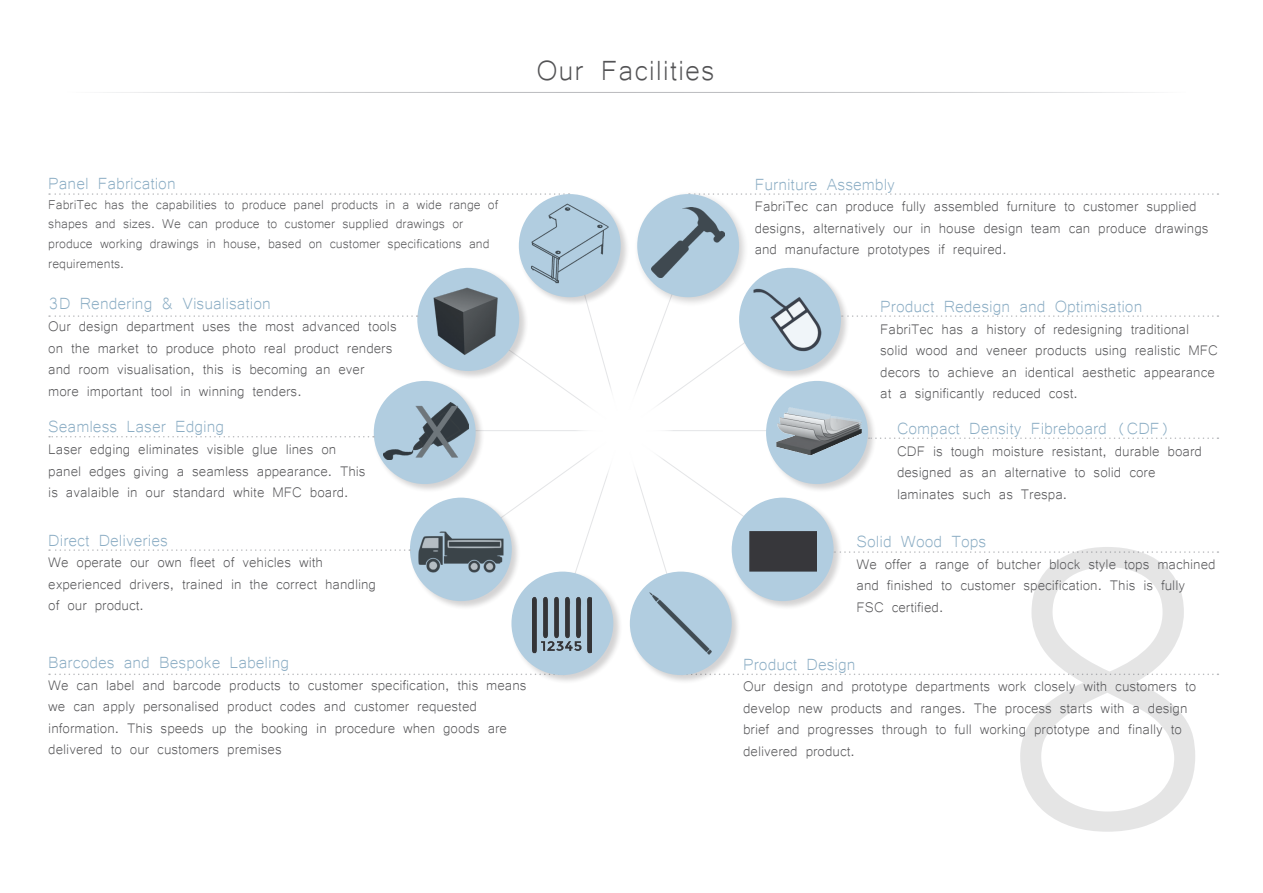
<style>
.page{position:relative;width:1263px;height:893px;background:#fff}
.page>*{position:absolute;margin:0;border:0;box-sizing:border-box;transform-origin:0 0}
.t1{font:517.5px "Microsoft Yi Baiti";color:#535355;scale:1.04 1}
.t2{font:36px "Microsoft Yi Baiti";letter-spacing:.025em;color:#535355}
.t3{font:21px "Microsoft Yi Baiti";color:#8badc4}
.t4{font:18px/21.6px "Microsoft Yi Baiti";color:#535355}
.t5{font:16.5px/19.8px "Microsoft Yi Baiti";color:#535355}
</style>
<div class="page">
<svg style="left:49px;top:193px;width:469px;height:2px"></svg>
<svg style="left:750px;top:193px;width:468px;height:2px"></svg>
<svg style="left:49px;top:674px;width:460px;height:1px"></svg>
<svg style="left:742px;top:674px;width:476px;height:1px"></svg>
<div style="left:373px;top:380px;width:112px;height:114px;background:#231f20;opacity:.2"></div>
<div style="left:374px;top:381px;width:102px;height:103px;background:#b1cde0;border-radius:50%"></div>
<div style="left:765px;top:380px;width:112px;height:114px;background:#231f20;opacity:.2"></div>
<div style="left:766px;top:381px;width:102px;height:103px;background:#b1cde0;border-radius:50%"></div>
<svg style="left:448px;top:347px;width:363px;height:161px"></svg>
<div style="left:409px;top:497px;width:112px;height:113px;background:#231f20;opacity:.2"></div>
<div style="left:410px;top:498px;width:102px;height:103px;background:#b1cde0;border-radius:50%"></div>
<div style="left:731px;top:497px;width:112px;height:113px;background:#231f20;opacity:.2"></div>
<div style="left:732px;top:498px;width:101px;height:103px;background:#b1cde0;border-radius:50%"></div>
<div style="left:511px;top:571px;width:111px;height:113px;background:#231f20;opacity:.2"></div>
<div style="left:511px;top:572px;width:102px;height:103px;background:#b1cde0;border-radius:50%"></div>
<div style="left:629px;top:571px;width:112px;height:113px;background:#231f20;opacity:.2"></div>
<div style="left:630px;top:572px;width:102px;height:103px;background:#b1cde0;border-radius:50%"></div>
<svg style="left:548px;top:307px;width:153px;height:352px"></svg>
<div style="left:417px;top:267px;width:111px;height:113px;background:#231f20;opacity:.2"></div>
<div style="left:417px;top:268px;width:102px;height:103px;background:#b1cde0;border-radius:50%"></div>
<div style="left:738px;top:267px;width:112px;height:113px;background:#231f20;opacity:.2"></div>
<div style="left:739px;top:268px;width:102px;height:103px;background:#b1cde0;border-radius:50%"></div>
<div style="left:518px;top:193px;width:112px;height:114px;background:#231f20;opacity:.2"></div>
<div style="left:519px;top:194px;width:102px;height:103px;background:#b1cde0;border-radius:50%"></div>
<div style="left:634px;top:191px;width:115px;height:116px;background:#231f20;opacity:.2"></div>
<div style="left:637px;top:194px;width:102px;height:103px;background:#b1cde0;border-radius:50%"></div>
<svg style="left:49px;top:315px;width:369px;height:2px"></svg>
<svg style="left:842px;top:315px;width:376px;height:2px"></svg>
<svg style="left:49px;top:436px;width:325px;height:1px"></svg>
<svg style="left:880px;top:437px;width:338px;height:2px"></svg>
<svg style="left:49px;top:549px;width:361px;height:2px"></svg>
<svg style="left:834px;top:551px;width:384px;height:2px"></svg>
<img style="left:740px;top:273px;width:93px;height:93px">
<img style="left:425px;top:278px;width:81px;height:82px">
<img style="left:651px;top:207px;width:74px;height:70px">
<img style="left:523px;top:196px;width:92px;height:92px">
<img style="left:763px;top:395px;width:114px;height:80px">
<img style="left:383px;top:403px;width:85px;height:57px">
<div style="left:750px;top:532px;width:66px;height:39px;background:#37373b"></div>
<div style="left:749px;top:531px;width:68px;height:41px;border:2px solid #231f20"></div>
<div style="left:575px;top:381px;width:98px;height:99px;background:#fff;border-radius:50%"></div>
<img style="left:418px;top:531px;width:86px;height:41px">
<img style="left:533px;top:596px;width:59px;height:59px">
<img style="left:650px;top:592px;width:61px;height:62px">
<p class="t2" style="left:536px;top:49px;width:180px">Our Facilities</p>
<p class="t3" style="left:48px;top:171px;width:129px">Panel Fabrication</p>
<p class="t5" style="left:48px;top:193px;width:451px">FabriTec has the capabilities to produce panel products in a wide range of shapes and sizes. We can produce to customer supplied drawings or</p>
<p class="t5" style="left:48px;top:233px;width:443px">produce working drawings in house, based on customer specifications and</p>
<p class="t5" style="left:48px;top:252px;width:77px">requirements.</p>
<p class="t3" style="left:48px;top:291px;width:224px">3D Rendering &amp; Visualisation</p>
<p class="t4" style="left:48px;top:314px;width:350px">Our design department uses the most advanced tools on the market to produce photo real product renders and room visualisation, this is becoming an ever more important tool in winning tenders.</p>
<p class="t3" style="left:48px;top:415px;width:177px">Seamless Laser Edging</p>
<p class="t4" style="left:48px;top:437px;width:319px">Laser edging eliminates visible glue lines on panel edges giving a seamless appearance. This is avalaible in our standard white MFC board.</p>
<p class="t3" style="left:48px;top:528px;width:121px">Direct Deliveries</p>
<p class="t4" style="left:48px;top:550px;width:276px">We operate our own fleet of vehicles with</p>
<p class="t4" style="left:48px;top:572px;width:329px">experienced drivers, trained in the correct handling of our product.</p>
<p class="t3" style="left:48px;top:650px;width:242px">Barcodes and Bespoke Labeling</p>
<p class="t4" style="left:48px;top:672px;width:480px">We can label and barcode products to customer specification, this means</p>
<p class="t4" style="left:48px;top:694px;width:430px">we can apply personalised product codes and customer requested</p>
<p class="t4" style="left:48px;top:716px;width:460px">information. This speeds up the booking in procedure when goods are delivered to our customers premises</p>
<p class="t3" style="left:755px;top:172px;width:142px">Furniture Assembly</p>
<p class="t4" style="left:755px;top:194px;width:443px">FabriTec can produce fully assembled furniture to customer supplied</p>
<p class="t4" style="left:755px;top:216px;width:455px">designs, alternatively our in house design team can produce drawings and manufacture prototypes if required.</p>
<p class="t3" style="left:880px;top:294px;width:264px">Product Redesign and Optimisation</p>
<p class="t4" style="left:880px;top:317px;width:339px">FabriTec has a history of redesigning traditional solid wood and veneer products using realistic MFC</p>
<p class="t4" style="left:880px;top:360px;width:336px">decors to achieve an identical aesthetic appearance at a significantly reduced cost.</p>
<p class="t3" style="left:897px;top:416px;width:275px">Compact Density Fibreboard (CDF)</p>
<p class="t4" style="left:897px;top:439px;width:306px">CDF is tough moisture resistant, durable board designed as an alternative to solid core</p>
<p class="t4" style="left:897px;top:482px;width:172px">laminates such as Trespa.</p>
<p class="t3" style="left:856px;top:529px;width:131px">Solid Wood Tops</p>
<p class="t4" style="left:856px;top:552px;width:361px">We offer a range of butcher block style tops machined and finished to customer specification. This is fully<br>FSC certified.</p>
<h1 class="t1" style="left:969px;top:385px;width:268px">8</h1>
<p class="t3" style="left:743px;top:652px;width:114px">Product Design</p>
<p class="t4" style="left:743px;top:674px;width:455px">Our design and prototype departments work closely with customers to</p>
<p class="t4" style="left:743px;top:696px;width:446px">develop new products and ranges. The process starts with a design brief and progresses through to full working prototype and finally to delivered product.</p>
</div>
